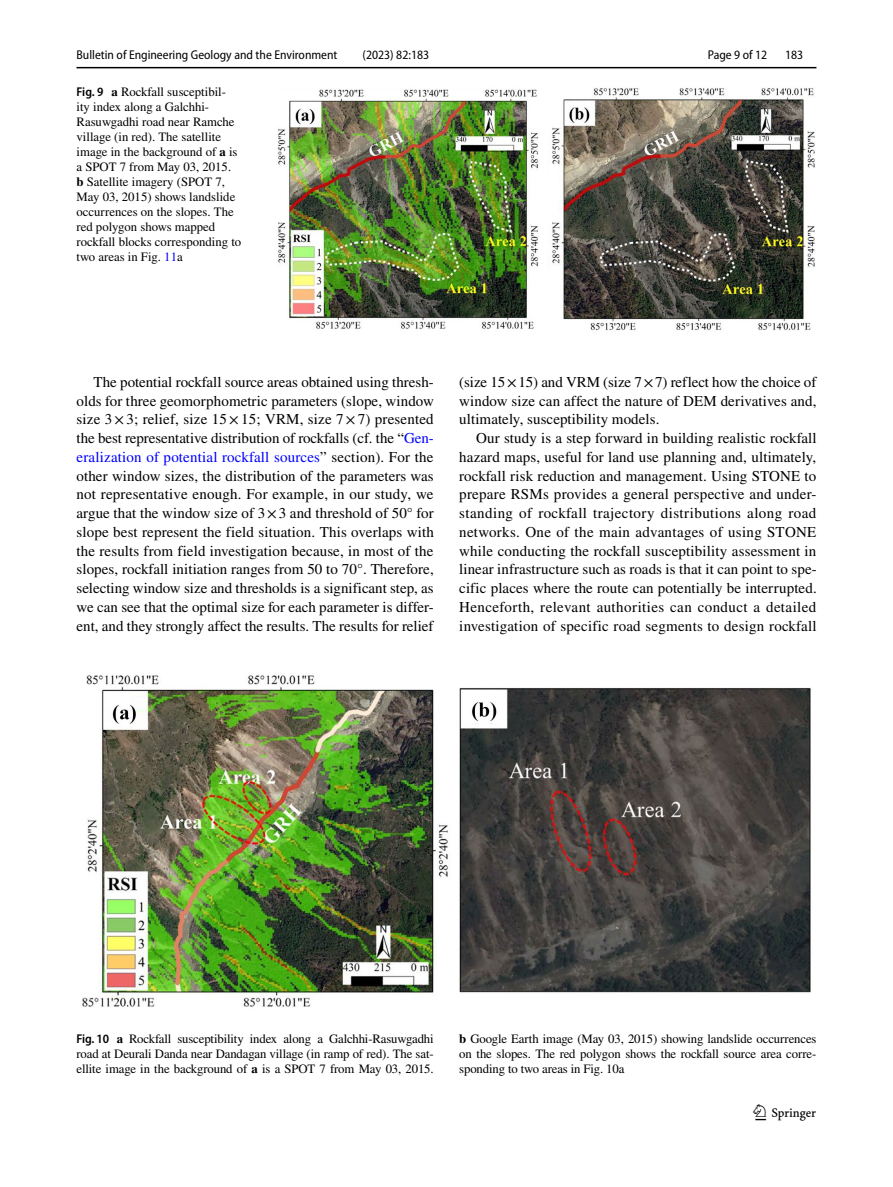
<style>
.page{position:relative;width:893px;height:1187px;background:#fff}
.page>*{position:absolute;margin:0;border:0;box-sizing:border-box;transform-origin:0 0}
.t1{font:22.5px "Springnew Regular 3";color:#000}
.t2{font:15px/18.8px "STIX";letter-spacing:.005em;color:#000;text-align:justify}
.t3{font:12.75px/15px "STIX";color:#000;text-align:justify}
.t4{font:semi-condensed 12.75px "Myriad Pro";color:#000}
.s1{font-family:"Myriad Pro";font-weight:600;font-stretch:semi-condensed}
.s2{font-weight:700}
.s3{color:#00f}
</style>
<div class="page">
<hr style="left:77px;top:67px;width:739px;height:1px;background:#000">
<img style="left:278px;top:88px;width:537px;height:242px">
<img style="left:82px;top:675px;width:729px;height:332px">
<p class="t4" style="left:77px;top:48px;width:263px">Bulletin of Engineering Geology and the Environment</p>
<p class="t4" style="left:363px;top:48px;width:68px">(2023) 82:183</p>
<p class="t3" style="left:77px;top:85px;width:166px;text-align:left"><span class="s1">Fig. 9</span> <span class="s2">a</span> Rockfall susceptibil&shy;ity index along a Galchhi-<br>Rasuwgadhi road near Ramche village (in red). The satellite image in the background of <span class="s2">a</span> is a SPOT 7 from May 03, 2015. <span class="s2">b</span> Satellite imagery (SPOT 7,<br>May 03, 2015) shows landslide occurrences on the slopes. The red polygon shows mapped rockfall blocks corresponding to two areas in Fig. <span class="s3">11</span>a</p>
<p class="t4" style="left:708px;top:48px;width:61px">Page 9 of 12</p>
<p class="t4" style="left:785px;top:48px;width:20px">183</p>
<p class="t2" style="left:77px;top:373px;width:359px;text-indent:17px">The potential rockfall source areas obtained using thresh&shy;olds for three geomorphometric parameters (slope, window size 3×3; relief, size 15×15; VRM, size 7×7) presented the best representative distribution of rockfalls (cf. the “<span class="s3">Gen&shy;eralization of potential rockfall sources</span>” section). For the other window sizes, the distribution of the parameters was not representative enough. For example, in our study, we argue that the window size of 3×3 and threshold of 50° for slope best represent the field situation. This overlaps with the results from field investigation because, in most of the slopes, rockfall initiation ranges from 50 to 70°. Therefore, selecting window size and thresholds is a significant step, as we can see that the optimal size for each parameter is differ&shy;ent, and they strongly affect the results. The results for relief</p>
<p class="t2" style="left:459px;top:373px;width:359px">(size 15×15) and VRM (size 7×7) reflect how the choice of window size can affect the nature of DEM derivatives and, ultimately, susceptibility models.</p>
<p class="t2" style="left:459px;top:429px;width:359px;text-indent:17px">Our study is a step forward in building realistic rockfall hazard maps, useful for land use planning and, ultimately, rockfall risk reduction and management. Using STONE to prepare RSMs provides a general perspective and under&shy;standing of rockfall trajectory distributions along road networks. One of the main advantages of using STONE while conducting the rockfall susceptibility assessment in linear infrastructure such as roads is that it can point to spe&shy;cific places where the route can potentially be interrupted.<br>Henceforth, relevant authorities can conduct a detailed investigation of specific road segments to design rockfall</p>
<p class="t3" style="left:77px;top:1032px;width:359px"><span class="s1">Fig. 10</span> <span class="s2">a</span> Rockfall susceptibility index along a Galchhi-Rasuwgadhi road at Deurali Danda near Dandagan village (in ramp of red). The sat&shy;ellite image in the background of <span class="s2">a</span> is a SPOT 7 from May 03, 2015.</p>
<p class="t3" style="left:459px;top:1032px;width:359px"><span class="s2">b</span> Google Earth image (May 03, 2015) showing landslide occurrences on the slopes. The red polygon shows the rockfall source area corre&shy;sponding to two areas in Fig. 10a</p>
<h1 class="t1" style="left:755px;top:1104px;width:62px">1 3</h1>
</div>
